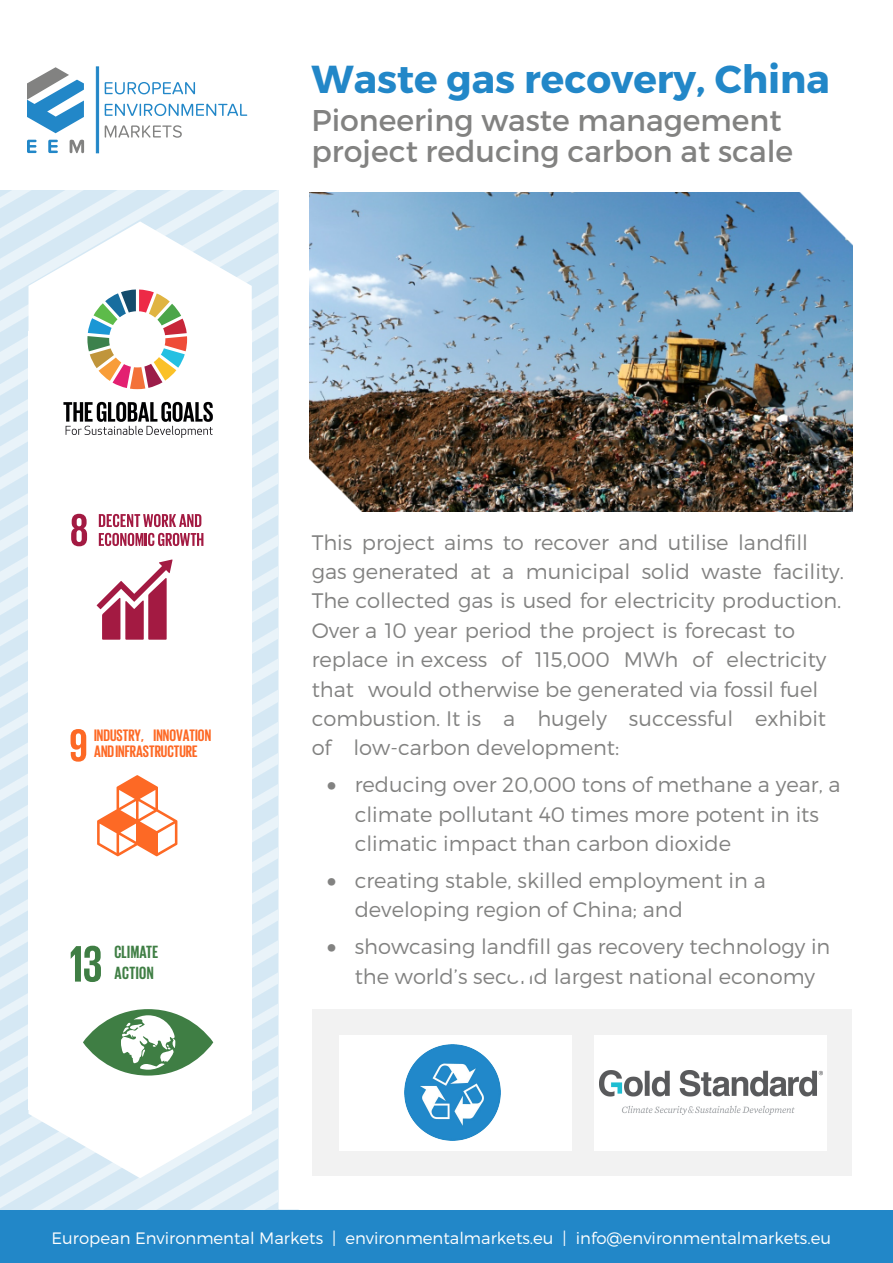
<style>
.page{position:relative;width:893px;height:1263px;background:#fff}
.page>*{position:absolute;margin:0;border:0;box-sizing:border-box;transform-origin:0 0}
.t1{font:700 39px "Montserrat";color:#2287c8}
.t2{font:30px/30.8px "Montserrat";color:#828281}
.t3{font:300 21px/29.4px "Montserrat";color:#828281}
.t4{font:700 18.15px/20.9px "Giorgio Sans";letter-spacing:.025em;color:#3f7e44}
.t5{font:700 16.95px/16.4px "Giorgio Sans";color:#fd6925}
.t6{font:300 16.5px "Montserrat";color:#fff}
</style>
<div class="page">
<div style="left:0;top:0;width:279px;height:1211px;background:linear-gradient(to right,#ddecf6,#dcecf6)"></div>
<div style="left:29px;top:332px;width:223px;height:778px;background:#fff"></div>
<svg style="left:29px;top:221px;width:223px;height:181px"></svg>
<svg style="left:29px;top:945px;width:223px;height:233px"></svg>
<div style="left:0;top:30px;width:299px;height:160px;background:#fff"></div>
<div style="left:312px;top:1009px;width:540px;height:166px;background:#f2f2f2"></div>
<div style="left:0;top:1210px;width:893px;height:53px;background:#2287c8"></div>
<div style="left:594px;top:1035px;width:233px;height:116px;background:#fff"></div>
<div style="left:339px;top:1035px;width:233px;height:116px;background:#fff"></div>
<svg style="left:27px;top:66px;width:221px;height:87px"></svg>
<svg style="left:71px;top:514px;width:16px;height:32px"></svg>
<svg style="left:97px;top:559px;width:75px;height:81px"></svg>
<svg style="left:99px;top:514px;width:102px;height:13px"></svg>
<svg style="left:99px;top:533px;width:104px;height:13px"></svg>
<div style="left:63px;top:974px;width:154px;height:146px;background:#fff"></div>
<svg style="left:87px;top:289px;width:100px;height:100px"></svg>
<svg style="left:63px;top:402px;width:150px;height:36px"></svg>
<img style="left:599px;top:1071px;width:223px;height:44px">
<div style="left:0;top:0;width:299px;height:34px;background:#fff"></div>
<img style="left:310px;top:193px;width:542px;height:318px">
<img style="left:405px;top:1044px;width:95px;height:96px">
<svg style="left:71px;top:729px;width:15px;height:33px"></svg>
<svg style="left:97px;top:775px;width:80px;height:81px"></svg>
<svg style="left:71px;top:946px;width:30px;height:36px"></svg>
<svg style="left:83px;top:1009px;width:130px;height:66px"></svg>
<p class="t1" style="left:312px;top:55px;width:520px">Waste gas recovery, China</p>
<p class="t2" style="left:312px;top:105px;width:483px">Pioneering waste management project reducing carbon at scale</p>
<p class="t5" style="left:94px;top:726px;width:118px">INDUSTRY, INNOVATION<br>AND INFRASTRUCTURE</p>
<p class="t4" style="left:114px;top:941px;width:46px">CLIMATE<br>ACTION</p>
<p class="t3" style="left:312px;top:527px;width:534px">This project aims to recover and utilise landfill gas generated at a municipal solid waste facility.<br>The collected gas is used for electricity production.<br>Over a 10 year period the project is forecast to replace in excess of 115,000 MWh of electricity that would otherwise be generated via fossil fuel combustion. It is a hugely successful exhibit of low-carbon development:</p>
<p class="t3" style="left:355px;top:770px;width:487px;text-indent:-28px">• reducing over 20,000 tons of methane a year, a climate pollutant 40 times more potent in its climatic impact than carbon dioxide</p>
<p class="t3" style="left:355px;top:865px;width:413px;text-indent:-28px">• creating stable, skilled employment in a developing region of China; and</p>
<p class="t3" style="left:355px;top:932px;width:477px;text-indent:-28px">• showcasing landfill gas recovery technology in the world’s second largest national economy</p>
<p class="t6" style="left:52px;top:1228px;width:781px">European Environmental Markets | environmentalmarkets.eu | info@environmentalmarkets.eu</p>
</div>
